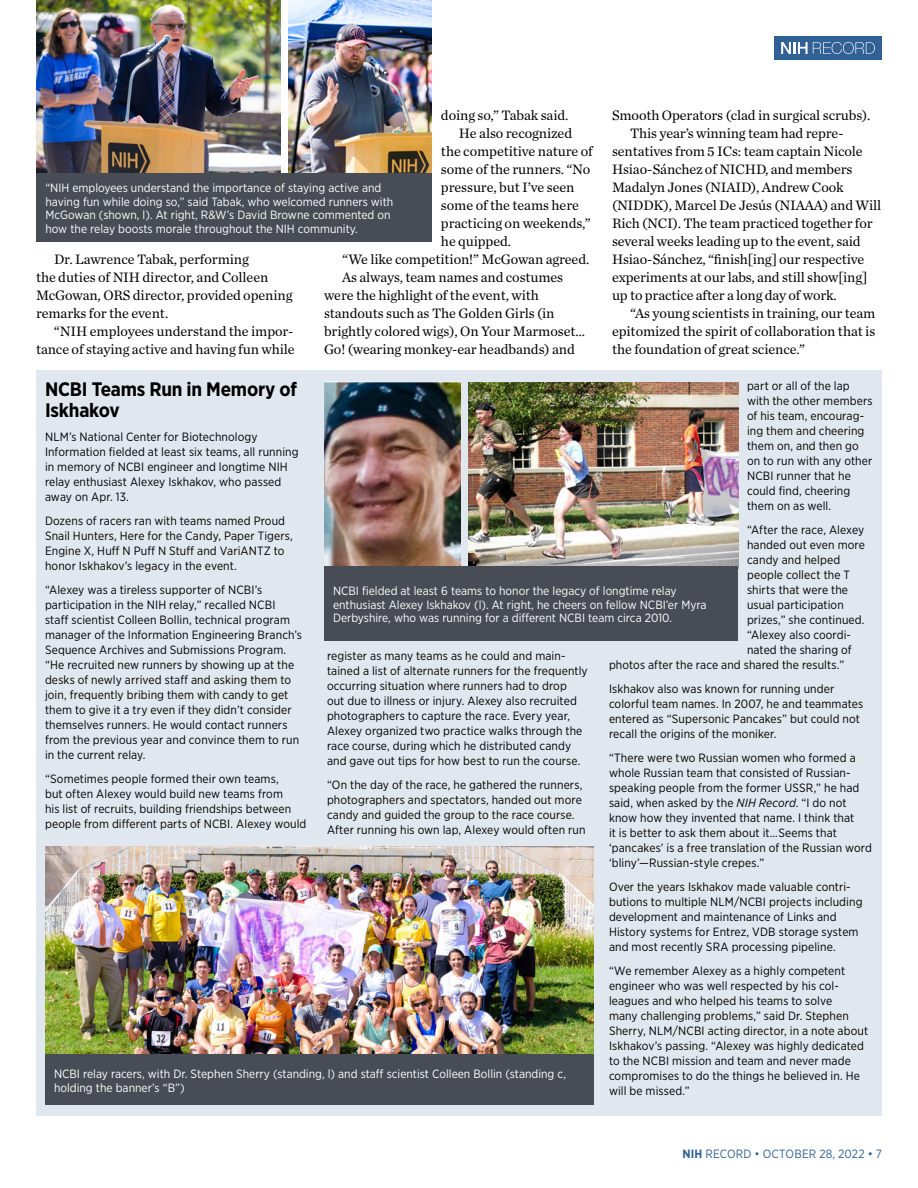
<style>
.page{position:relative;width:918px;height:1188px;background:#fff}
.page>*{position:absolute;margin:0;border:0;box-sizing:border-box;transform-origin:0 0}
.Sidebar__Head_1{font:700 19.5px/21px "Gotham Narrow";letter-spacing:-.01em;color:#000}
.Body_1{font:14.25px/18px "Chronicle Text G1";letter-spacing:-.005em;color:#000}
.Body_2__Briefs_and_S{font:12px/15px "Gotham Narrow";letter-spacing:.01em;color:#000}
.Photo_caption_revers{font:12px/13.5px "Gotham Narrow";color:#fff}
.t1{font:12px "Gotham Narrow";letter-spacing:.015em;color:#316094}
.s1{font-style:italic}
.s2{font-weight:700}
</style>
<div class="page">
<div style="left:774px;top:36px;width:108px;height:24px;background:#316094"></div>
<svg style="left:781px;top:42px;width:94px;height:12px"></svg>
<div style="left:36px;top:371px;width:846px;height:745px;background:#e0e7ef"></div>
<img style="left:46px;top:846px;width:548px;height:209px">
<div style="left:45px;top:1055px;width:549px;height:50px;background:#474c55"></div>
<img style="left:469px;top:382px;width:269px;height:185px">
<img style="left:36px;top:0;width:245px;height:173px">
<img style="left:324px;top:381px;width:137px;height:186px">
<img style="left:288px;top:0;width:144px;height:173px">
<div style="left:36px;top:173px;width:396px;height:69px;background:#474c55"></div>
<div style="left:324px;top:567px;width:414px;height:74px;background:#474c55"></div>
<p class="Body_1" style="left:441px;top:105px;width:129px">doing so,” Tabak said.</p>
<p class="Body_1" style="left:441px;top:123px;width:153px;text-indent:18px">He also recognized the competitive nature of some of the runners. “No pressure, but I’ve seen some of the teams here practicing on weekends,” he quipped.</p>
<p class="Body_1" style="left:342px;top:249px;width:249px">“We like competition!” McGowan agreed.</p>
<p class="Body_1" style="left:324px;top:267px;width:262px;text-indent:18px">As always, team names and costumes were the highlight of the event, with standouts such as The Golden Girls (in brightly colored wigs), On Your Marmoset… Go! (wearing monkey-ear headbands) and</p>
<p class="Photo_caption_revers" style="left:45px;top:181px;width:349px">“NIH employees understand the importance of staying active and having fun while doing so,” said Tabak, who welcomed runners with McGowan (shown, l). At right, R&amp;W’s David Browne commented on how the relay boosts morale throughout the NIH community.</p>
<p class="Body_1" style="left:36px;top:249px;width:258px;text-indent:18px">Dr. Lawrence Tabak, performing<br>the duties of NIH director, and Colleen McGowan, ORS director, provided opening remarks for the event.</p>
<p class="Body_1" style="left:36px;top:321px;width:260px;text-align:right">“NIH employees understand the impor&shy;tance of staying active and having fun while</p>
<p class="Body_1" style="left:612px;top:105px;width:260px">Smooth Operators (clad in surgical scrubs).</p>
<p class="Body_1" style="left:612px;top:123px;width:271px;text-indent:18px">This year’s winning team had repre&shy;sentatives from 5 ICs: team captain Nicole Hsiao-Sánchez of NICHD, and members Madalyn Jones (NIAID), Andrew Cook (NIDDK), Marcel De Jesús (NIAAA) and Will Rich (NCI). The team practiced together for several weeks leading up to the event, said Hsiao-Sánchez, “finish[ing] our respective experiments at our labs, and still show[ing] up to practice after a long day of work.</p>
<p class="Body_1" style="left:612px;top:303px;width:265px;text-align:justify;text-indent:18px">“As young scientists in training, our team epitomized the spirit of collaboration that is the foundation of great science.”</p>
<p class="Body_2__Briefs_and_S" style="left:747px;top:378px;width:127px">part or all of the lap with the other members of his team, encourag&shy;ing them and cheering them on, and then go on to run with any other<br>NCBI runner that he could find, cheering them on as well.</p>
<p class="Body_2__Briefs_and_S" style="left:747px;top:522px;width:119px">“After the race, Alexey</p>
<p class="Body_2__Briefs_and_S" style="left:747px;top:537px;width:119px">handed out even more</p>
<p class="Body_2__Briefs_and_S" style="left:747px;top:552px;width:95px">candy and helped</p>
<p class="Body_2__Briefs_and_S" style="left:747px;top:567px;width:105px">people collect the T</p>
<p class="Body_2__Briefs_and_S" style="left:747px;top:582px;width:103px">shirts that were the</p>
<p class="Body_2__Briefs_and_S" style="left:747px;top:597px;width:98px">usual participation</p>
<p class="Body_2__Briefs_and_S" style="left:747px;top:612px;width:118px">prizes,” she continued.</p>
<p class="Body_2__Briefs_and_S" style="left:747px;top:627px;width:106px">“Alexey also coordi-</p>
<p class="Body_2__Briefs_and_S" style="left:747px;top:642px;width:106px">nated the sharing of</p>
<p class="Body_2__Briefs_and_S" style="left:609px;top:657px;width:237px">photos after the race and shared the results.”</p>
<p class="Body_2__Briefs_and_S" style="left:609px;top:681px;width:256px">Iskhakov also was known for running under colorful team names. In 2007, he and teammates entered as “Supersonic Pancakes” but could not recall the origins of the moniker.</p>
<p class="Body_2__Briefs_and_S" style="left:609px;top:750px;width:265px">“There were two Russian women who formed a whole Russian team that consisted of Russian&shy;speaking people from the former USSR,” he had said, when asked by the <span class="s1">NIH Record</span>. “I do not know how they invented that name. I think that<br>it is better to ask them about it…Seems that ‘pancakes’ is a free translation of the Russian word ‘bliny’—Russian-style crepes.”</p>
<p class="Body_2__Briefs_and_S" style="left:609px;top:879px;width:255px">Over the years Iskhakov made valuable contri&shy;butions to multiple NLM/NCBI projects including development and maintenance of Links and History systems for Entrez, VDB storage system and most recently SRA processing pipeline.</p>
<p class="Body_2__Briefs_and_S" style="left:609px;top:963px;width:261px">“We remember Alexey as a highly competent engineer who was well respected by his col&shy;leagues and who helped his teams to solve<br>many challenging problems,” said Dr. Stephen Sherry, NLM/NCBI acting director, in a note about Iskhakov’s passing. “Alexey was highly dedicated to the NCBI mission and team and never made compromises to do the things he believed in. He will be missed.”</p>
<p class="Sidebar__Head_1" style="left:45px;top:378px;width:253px">NCBI Teams Run in Memory of<br>Iskhakov</p>
<p class="Body_2__Briefs_and_S" style="left:45px;top:429px;width:255px">NLM’s National Center for Biotechnology Information fielded at least six teams, all running in memory of NCBI engineer and longtime NIH relay enthusiast Alexey Iskhakov, who passed away on Apr. 13.</p>
<p class="Body_2__Briefs_and_S" style="left:45px;top:513px;width:249px">Dozens of racers ran with teams named Proud Snail Hunters, Here for the Candy, Paper Tigers, Engine X, Huff N Puff N Stuff and VariANTZ to honor Iskhakov’s legacy in the event.</p>
<p class="Body_2__Briefs_and_S" style="left:45px;top:582px;width:259px">“Alexey was a tireless supporter of NCBI’s participation in the NIH relay,” recalled NCBI<br>staff scientist Colleen Bollin, technical program manager of the Information Engineering Branch’s Sequence Archives and Submissions Program. “He recruited new runners by showing up at the desks of newly arrived staff and asking them to join, frequently bribing them with candy to get them to give it a try even if they didn’t consider themselves runners. He would contact runners from the previous year and convince them to run in the current relay.</p>
<p class="Body_2__Briefs_and_S" style="left:45px;top:771px;width:263px">“Sometimes people formed their own teams,<br>but often Alexey would build new teams from<br>his list of recruits, building friendships between people from different parts of NCBI. Alexey would</p>
<p class="Photo_caption_revers" style="left:333px;top:584px;width:375px">NCBI fielded at least 6 teams to honor the legacy of longtime relay enthusiast Alexey Iskhakov (l). At right, he cheers on fellow NCBI’er Myra<br>Derbyshire, who was running for a different NCBI team circa 2010.</p>
<p class="Body_2__Briefs_and_S" style="left:327px;top:648px;width:262px">register as many teams as he could and main&shy;tained a list of alternate runners for the frequently occurring situation where runners had to drop<br>out due to illness or injury. Alexey also recruited photographers to capture the race. Every year, Alexey organized two practice walks through the race course, during which he distributed candy and gave out tips for how best to run the course.</p>
<p class="Body_2__Briefs_and_S" style="left:327px;top:777px;width:260px">“On the day of the race, he gathered the runners, photographers and spectators, handed out more candy and guided the group to the race course.<br>After running his own lap, Alexey would often run</p>
<p class="Photo_caption_revers" style="left:54px;top:1067px;width:514px">NCBI relay racers, with Dr. Stephen Sherry (standing, l) and staff scientist Colleen Bollin (standing c, holding the banner’s “B”)</p>
<p class="t1" style="left:682px;top:1146px;width:201px"><span class="s2">NIH</span> RECORD • OCTOBER 28, 2022 • 7</p>
</div>
